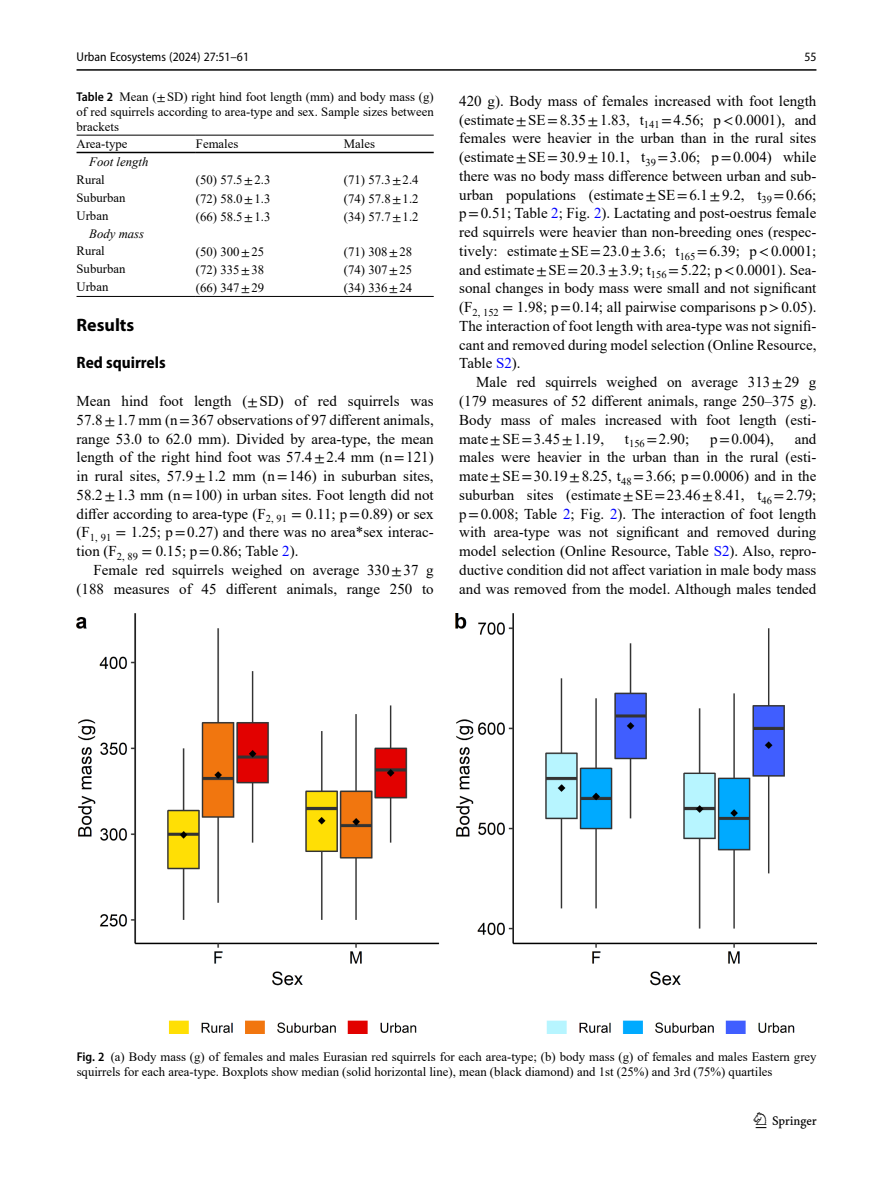
<style>
.page{position:relative;width:893px;height:1187px;background:#fff}
.page>*{position:absolute;margin:0;border:0;box-sizing:border-box;transform-origin:0 0}
.t1{font:22.5px "Springnew";color:#000}
.Head_1{font:700 18px "Myriad Pro";color:#000}
.Head_2_After_1{font:700 semi-condensed 16.5px "Myriad Pro";color:#000}
.Body_Text_Indent{font:15px/18.8px "Times New Roman";color:#000;text-align:justify}
.Body_Text{font:15px/18.8px "Times New Roman";color:#000;text-align:justify}
.Figure_Caption{font:12.75px/15px "Times New Roman";color:#000}
.Table_Body{font:12.75px "Times New Roman";color:#000}
.Table_Caption{font:12.75px/15px "Times New Roman";color:#000;text-align:justify}
.t2{font:semi-condensed 12.75px "Myriad Pro";color:#000}
.Table_Head{font:12.75px "Times New Roman";color:#000}
.Table_Body-2{font:italic 12.75px "Times New Roman";color:#000}
.s1{font-family:"Myriad Pro";font-weight:600;font-stretch:semi-condensed}
.s2{font-family:"STIX"}
.s3{color:#00f}
</style>
<div class="page">
<hr style="left:77px;top:69px;width:739px;height:2px;background:#000">
<hr style="left:77px;top:152px;width:119px;height:1px;background:#000">
<hr style="left:196px;top:135px;width:148px;height:1px;background:#000">
<hr style="left:196px;top:152px;width:148px;height:1px;background:#000">
<hr style="left:344px;top:135px;width:90px;height:1px;background:#000">
<hr style="left:344px;top:152px;width:90px;height:1px;background:#000">
<hr style="left:77px;top:296px;width:119px;height:1px;background:#000">
<hr style="left:196px;top:296px;width:148px;height:1px;background:#000">
<hr style="left:344px;top:296px;width:90px;height:1px;background:#000">
<hr style="left:77px;top:135px;width:119px;height:1px;background:#000">
<img style="left:77px;top:613px;width:740px;height:420px">
<p class="t2" style="left:77px;top:49px;width:174px">Urban Ecosystems (2024) 27:51–61</p>
<p class="Table_Caption" style="left:77px;top:89px;width:359px"><span class="s1">Table 2</span> Mean (<span class="s2">±</span>SD) right hind foot length (mm) and body mass (g) of red squirrels according to area-type and sex. Sample sizes between brackets</p>
<p class="Table_Head" style="left:77px;top:135px;width:52px">Area-type</p>
<p class="Table_Head" style="left:196px;top:135px;width:44px">Females</p>
<p class="Table_Head" style="left:344px;top:135px;width:33px">Males</p>
<p class="Table_Body-2" style="left:89px;top:153px;width:61px">Foot length</p>
<p class="Table_Body" style="left:77px;top:170px;width:30px">Rural</p>
<p class="Table_Body" style="left:196px;top:171px;width:76px">(50) 57.5<span class="s2">±</span>2.3</p>
<p class="Table_Body" style="left:344px;top:171px;width:76px">(71) 57.3<span class="s2">±</span>2.4</p>
<p class="Table_Body" style="left:77px;top:188px;width:50px">Suburban</p>
<p class="Table_Body" style="left:196px;top:189px;width:76px">(72) 58.0<span class="s2">±</span>1.3</p>
<p class="Table_Body" style="left:344px;top:189px;width:76px">(74) 57.8<span class="s2">±</span>1.2</p>
<p class="Table_Body" style="left:77px;top:206px;width:33px">Urban</p>
<p class="Table_Body" style="left:196px;top:207px;width:76px">(66) 58.5<span class="s2">±</span>1.3</p>
<p class="Table_Body" style="left:344px;top:207px;width:76px">(34) 57.7<span class="s2">±</span>1.2</p>
<p class="Table_Body-2" style="left:89px;top:225px;width:56px">Body mass</p>
<p class="Table_Body" style="left:77px;top:242px;width:30px">Rural</p>
<p class="Table_Body" style="left:196px;top:243px;width:70px">(50) 300<span class="s2">±</span>25</p>
<p class="Table_Body" style="left:344px;top:243px;width:70px">(71) 308<span class="s2">±</span>28</p>
<p class="Table_Body" style="left:77px;top:260px;width:50px">Suburban</p>
<p class="Table_Body" style="left:196px;top:261px;width:70px">(72) 335<span class="s2">±</span>38</p>
<p class="Table_Body" style="left:344px;top:261px;width:70px">(74) 307<span class="s2">±</span>25</p>
<p class="Table_Body" style="left:77px;top:278px;width:33px">Urban</p>
<p class="Table_Body" style="left:196px;top:279px;width:70px">(66) 347<span class="s2">±</span>29</p>
<p class="Table_Body" style="left:344px;top:279px;width:70px">(34) 336<span class="s2">±</span>24</p>
<p class="Head_1" style="left:77px;top:313px;width:59px">Results</p>
<p class="Head_2_After_1" style="left:77px;top:352px;width:91px">Red squirrels</p>
<p class="Body_Text" style="left:77px;top:391px;width:359px">Mean hind foot length (<span class="s2">±</span>SD) of red squirrels was 57.8<span class="s2">±</span>1.7 mm (n<span class="s2">=</span>367 observations of 97 different animals, range 53.0 to 62.0 mm). Divided by area-type, the mean length of the right hind foot was 57.4<span class="s2">±</span>2.4 mm (n<span class="s2">=</span>121) in rural sites, 57.9<span class="s2">±</span>1.2 mm (n<span class="s2">=</span>146) in suburban sites, 58.2<span class="s2">±</span>1.3 mm (n<span class="s2">=</span>100) in urban sites. Foot length did not differ according to area-type (F<sub>2,</sub> <sub>91</sub> <span class="s2">=</span> 0.11; p<span class="s2">=</span>0.89) or sex (F<sub>1,</sub> <sub>91</sub> <span class="s2">=</span> 1.25; p<span class="s2">=</span>0.27) and there was no area*sex interac&shy;tion (F<sub>2,</sub> <sub>89</sub> <span class="s2">=</span> 0.15; p<span class="s2">=</span>0.86; Table <span class="s3">2</span>).</p>
<p class="Body_Text_Indent" style="left:77px;top:560px;width:359px;text-align:right">Female red squirrels weighed on average 330<span class="s2">±</span>37 g (188 measures of 45 different animals, range 250 to</p>
<p class="t2" style="left:804px;top:49px;width:14px">55</p>
<p class="Body_Text_Indent" style="left:459px;top:91px;width:359px">420 g). Body mass of females increased with foot length (estimate<span class="s2">±</span>SE<span class="s2">=</span>8.35<span class="s2">±</span>1.83, t<sub>141</sub> <span class="s2">=</span>4.56; p<span class="s2">&lt;</span>0.0001), and females were heavier in the urban than in the rural sites (estimate<span class="s2">±</span>SE<span class="s2">=</span>30.9<span class="s2">±</span>10.1, t<sub>39</sub> <span class="s2">=</span>3.06; p<span class="s2">=</span>0.004) while there was no body mass difference between urban and sub&shy;urban populations (estimate<span class="s2">±</span>SE<span class="s2">=</span>6.1<span class="s2">±</span>9.2, t<sub>39</sub> <span class="s2">=</span>0.66; p<span class="s2">=</span>0.51; Table <span class="s3">2</span>; Fig. <span class="s3">2</span>). Lactating and post-oestrus female red squirrels were heavier than non-breeding ones (respec&shy;tively: estimate<span class="s2">±</span>SE<span class="s2">=</span>23.0<span class="s2">±</span>3.6; t<sub>165</sub> <span class="s2">=</span>6.39; p<span class="s2">&lt;</span>0.0001; and estimate<span class="s2">±</span>SE<span class="s2">=</span>20.3<span class="s2">±</span>3.9; t<sub>156</sub> <span class="s2">=</span>5.22; p<span class="s2">&lt;</span>0.0001). Sea&shy;sonal changes in body mass were small and not significant (F<sub>2,</sub> <sub>152</sub> <span class="s2">=</span> 1.98; p<span class="s2">=</span>0.14; all pairwise comparisons p<span class="s2">&gt;</span>0.05).<br>The interaction of foot length with area-type was not signifi&shy;cant and removed during model selection (Online Resource, Table <span class="s3">S2</span>).</p>
<p class="Body_Text_Indent" style="left:459px;top:372px;width:359px;text-indent:17px">Male red squirrels weighed on average 313<span class="s2">±</span>29 g (179 measures of 52 different animals, range 250–375 g).<br>Body mass of males increased with foot length (esti&shy;mate<span class="s2">±</span>SE<span class="s2">=</span>3.45<span class="s2">±</span>1.19,</p>
<p class="Body_Text_Indent" style="left:459px;top:428px;width:359px;text-indent:336px">and males were heavier in the urban than in the rural (esti&shy;mate<span class="s2">±</span>SE<span class="s2">=</span>30.19<span class="s2">±</span>8.25, t<sub>48</sub> <span class="s2">=</span>3.66; p<span class="s2">=</span>0.0006) and in the suburban sites (estimate<span class="s2">±</span>SE<span class="s2">=</span>23.46<span class="s2">±</span>8.41, t<sub>46</sub> <span class="s2">=</span>2.79; p<span class="s2">=</span>0.008; Table <span class="s3">2</span>; Fig. <span class="s3">2</span>). The interaction of foot length with area-type was not significant and removed during model selection (Online Resource, Table <span class="s3">S2</span>). Also, repro&shy;ductive condition did not affect variation in male body mass and was removed from the model. Although males tended</p>
<p class="Body_Text_Indent" style="left:625px;top:428px;width:66px">t<sub>156</sub> <span class="s2">=</span>2.90;</p>
<p class="Body_Text_Indent" style="left:710px;top:428px;width:66px">p<span class="s2">=</span>0.004),</p>
<p class="Figure_Caption" style="left:77px;top:1049px;width:741px"><span class="s1">Fig. 2</span> (a) Body mass (g) of females and males Eurasian red squirrels for each area-type; (b) body mass (g) of females and males Eastern grey squirrels for each area-type. Boxplots show median (solid horizontal line), mean (black diamond) and 1st (25%) and 3rd (75%) quartiles</p>
<h1 class="t1" style="left:756px;top:1107px;width:63px">1 3</h1>
</div>
